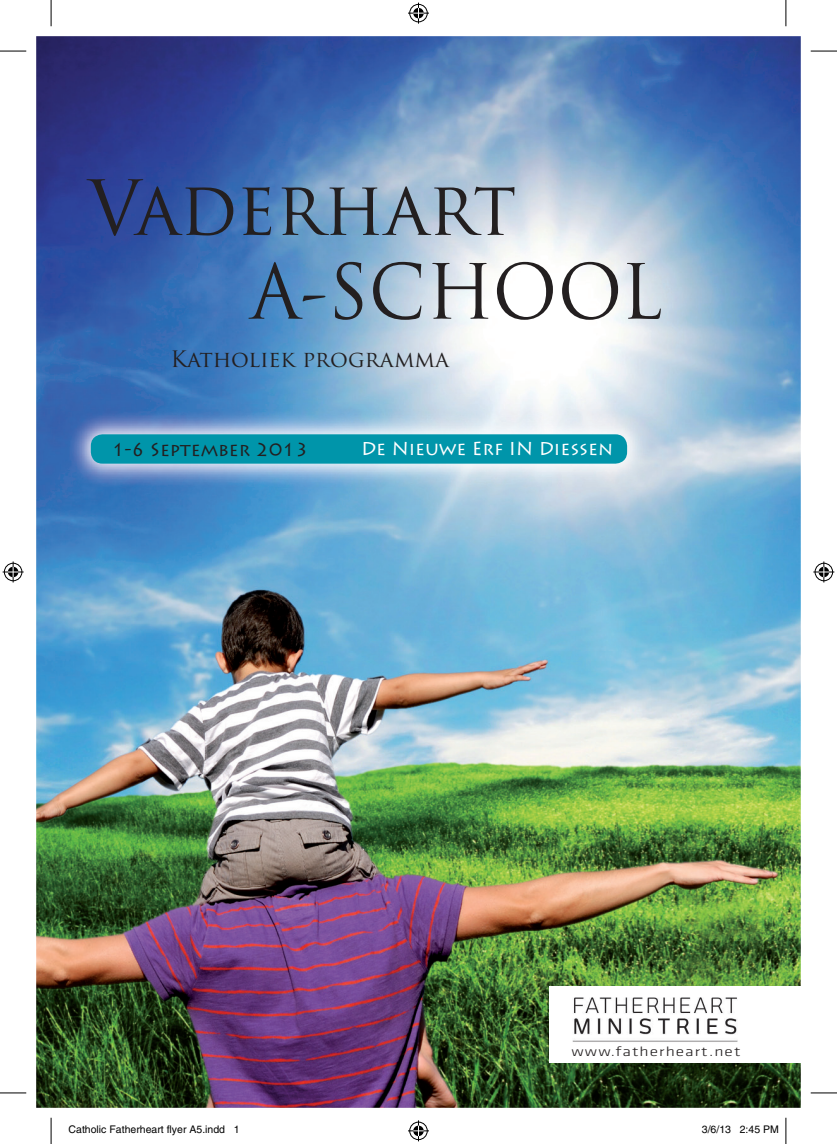
<style>
.page{position:relative;width:837px;height:1144px;background:#fff}
.page>*{position:absolute;margin:0;border:0;box-sizing:border-box;transform-origin:0 0}
.t1{font:73.85px/83.8px "Trajan Pro";color:#231f20;scale:.96 1}
.t2{font:22.05px "Trajan Pro";color:#231f20}
.t3{font:18.55px "Lithos Pro";color:#fff}
.t4{font:18.55px "Lithos Pro";color:#231f20}
.t5{font:300 13.65px "Klavika";letter-spacing:.06em;color:#231f20;scale:1.28 1}
.t6{font:10.5px "Helvetica";color:#000}
</style>
<div class="page">
<img style="left:36px;top:36px;width:764px;height:1072px">
<img style="left:68px;top:411px;width:581px;height:76px">
<div style="left:91px;top:434px;width:536px;height:30px;background:#0095aa;border-radius:12px"></div>
<div style="left:549px;top:986px;width:251px;height:77px;background:#fff"></div>
<img style="left:572px;top:997px;width:166px;height:45px">
<svg style="left:0;top:51px;width:26px;height:1px"></svg>
<svg style="left:810px;top:51px;width:26px;height:1px"></svg>
<svg style="left:0;top:1092px;width:26px;height:1px"></svg>
<svg style="left:810px;top:1092px;width:26px;height:1px"></svg>
<svg style="left:51px;top:0;width:1px;height:26px"></svg>
<svg style="left:51px;top:1118px;width:1px;height:26px"></svg>
<svg style="left:785px;top:0;width:1px;height:26px"></svg>
<svg style="left:785px;top:1118px;width:1px;height:26px"></svg>
<svg style="left:408px;top:3px;width:21px;height:21px"></svg>
<svg style="left:408px;top:1120px;width:21px;height:21px"></svg>
<svg style="left:3px;top:561px;width:21px;height:21px"></svg>
<svg style="left:813px;top:561px;width:21px;height:21px"></svg>
<h1 class="t1" style="left:250px;top:165px;width:431px;text-indent:-162px">Vaderhart<br>A-SCHOOL</h1>
<h2 class="t2" style="left:170px;top:345px;width:280px">Katholiek programma</h2>
<h3 class="t4" style="left:112px;top:438px;width:198px">1-6 September 2013</h3>
<h3 class="t3" style="left:361px;top:438px;width:253px">De Nieuwe Erf IN Diessen</h3>
<p class="t5" style="left:571px;top:1043px;width:134px">www.fatherheart.net</p>
<p class="t6" style="left:69px;top:1124px;width:172px">Catholic Fatherheart flyer A5.indd 1</p>
<p class="t6" style="left:701px;top:1124px;width:79px">3/6/13 2:45 PM</p>
</div>
